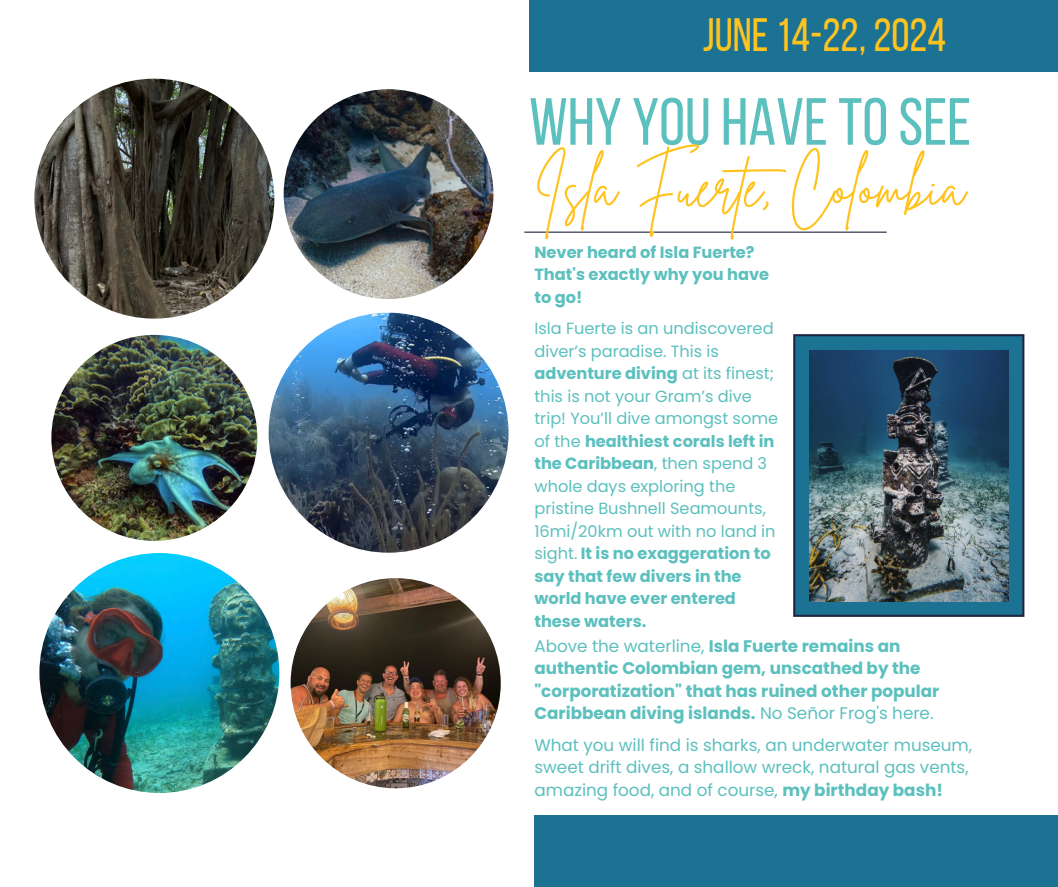
<style>
.page{position:relative;width:1058px;height:887px;background:#fff}
.page>*{position:absolute;margin:0;border:0;box-sizing:border-box;transform-origin:0 0}
.t1{font:66.45px "Bebas Neue";color:#5bc0be}
.t2{font:57px "Brittany Signature";color:#ffc31f}
.t3{font:46.65px "Bebas Neue";color:#ffc31f}
.t4{font:700 16.8px/22.5px "Poppins";color:#5bc0be}
.t5{font:16.8px/22.5px "Poppins";color:#5bc0be}
.t6{font:16.2px/22.5px "Poppins";color:#5bc0be}
.t7{font:700 16.2px/22.5px "Poppins";color:#5bc0be}
.s1{font-weight:700}
.s2{font-weight:400}
</style>
<div class="page">
<hr style="left:524px;top:231px;width:362px;height:2px;background:#1c2541">
<svg style="left:793px;top:334px;width:231px;height:283px;background:#1f6888"></svg>
<img style="left:809px;top:350px;width:199px;height:251px">
<div style="left:529px;top:0;width:528px;height:72px;background:#1c7293"></div>
<div style="left:534px;top:815px;width:523px;height:71px;background:#1c7293"></div>
<img style="left:284px;top:89px;width:209px;height:210px;border-radius:50%">
<img style="left:268px;top:313px;width:240px;height:239px;border-radius:50%">
<img style="left:51px;top:335px;width:206px;height:206px;border-radius:50%">
<img style="left:290px;top:578px;width:211px;height:210px;border-radius:50%">
<img style="left:39px;top:553px;width:240px;height:240px;border-radius:50%">
<img style="left:34px;top:79px;width:240px;height:239px;border-radius:50%">
<p class="t3" style="left:703px;top:16px;width:245px">JUNE14-22, 2024</p>
<p class="t1" style="left:529px;top:95px;width:443px">WHY YOU HAVETOSEE</p>
<p class="t2" style="left:534px;top:150px;width:432px">Isla Fuerte, Colombia</p>
<p class="t7" style="left:534px;top:241px;width:236px">Never heard of Isla Fuerte?<br>That's exactly why you have to go!</p>
<p class="t6" style="left:534px;top:317px;width:245px">Isla Fuerte is an undiscovered diver’s paradise. This is <span class="s1">adventure diving</span> at its finest; this is not your Gram’s dive trip! You’ll dive amongst some of the <span class="s1">healthiest corals left in the Caribbean</span>, then spend 3 whole days exploring the pristine Bushnell Seamounts,<br>16mi/20km out with no land in sight. <span class="s1">It is no exaggeration to say that few divers in the world have ever entered these waters.</span></p>
<p class="t4" style="left:534px;top:634px;width:406px"><span class="s2">Above the waterline,</span> Isla Fuerte remains an authentic Colombian gem, unscathed by the "corporatization" that has ruined other popular Caribbean diving islands. <span class="s2">No Señor Frog's here.</span></p>
<p class="t5" style="left:534px;top:733px;width:439px">What you will find is sharks, an underwater museum, sweet drift dives, a shallow wreck, natural gas vents, amazing food, and of course, <span class="s1">my birthday bash!</span></p>
</div>
